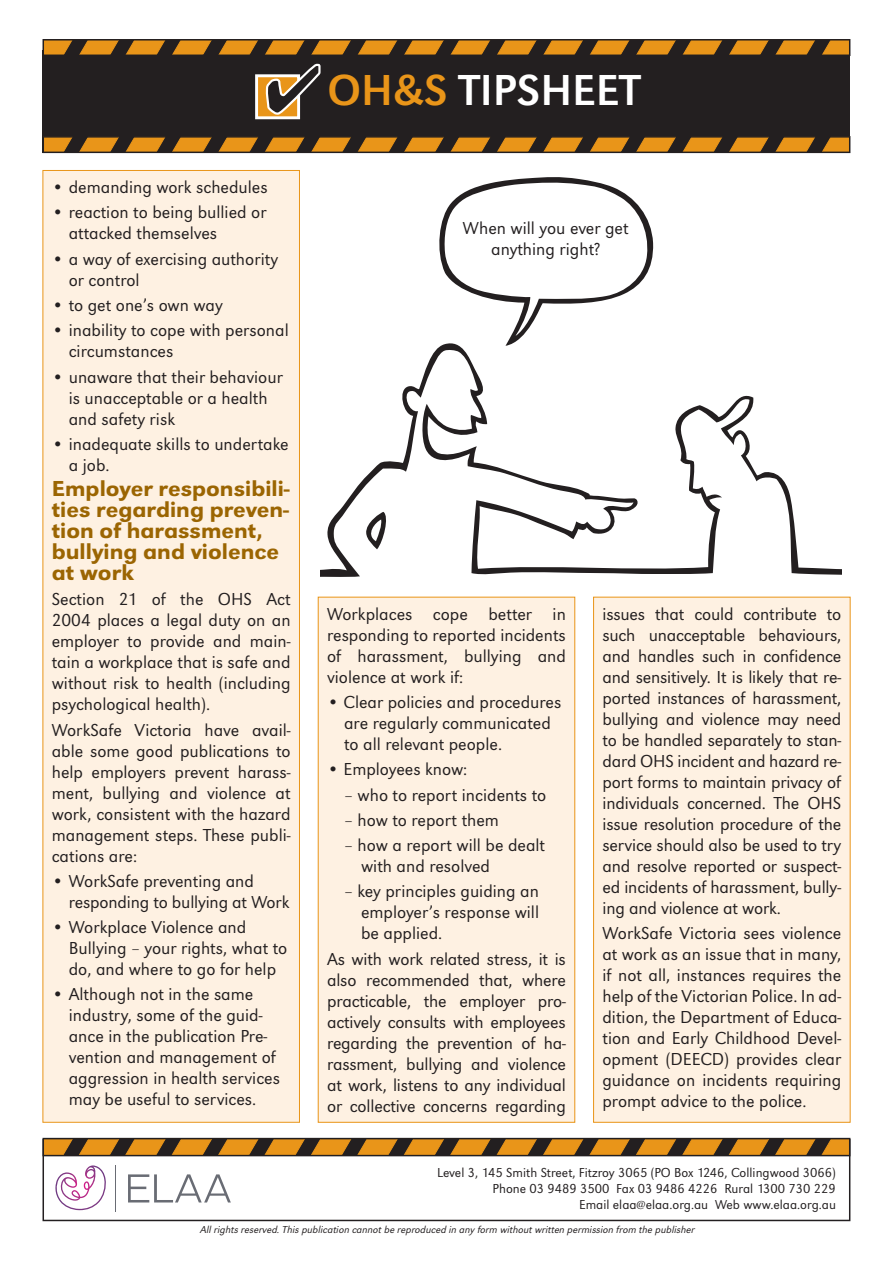
<style>
.page{position:relative;width:893px;height:1263px;background:#fff}
.page>*{position:absolute;margin:0;border:0;box-sizing:border-box;transform-origin:0 0}
.t1{font:45px "URW Grotesk T";color:#fff}
.body{font:500 expanded 22.5px/21px "URW Grotesk T";color:#9b6502}
.intro2_smaller{font:18px/21px "URW Grotesk T Ligh";color:#231f20}
.t2{font:13.5px "URW Grotesk T Ligh";color:#231f20}
.t3{font:10.5px "URW Grotesk T Ligh Obli";color:#231f20}
.s1{color:#e99519}
</style>
<div class="page">
<div style="left:43px;top:50px;width:807px;height:103px;background:#231f20"></div>
<svg style="left:46px;top:139px;width:801px;height:11px"></svg>
<div style="left:43px;top:136px;width:807px;height:17px;border:2px solid #231f20"></div>
<svg style="left:46px;top:42px;width:801px;height:11px;background:#a86e1b"></svg>
<div style="left:43px;top:39px;width:807px;height:17px;border:2px solid #231f20"></div>
<div style="left:255px;top:74px;width:45px;height:45px;background:#e99519;border:3px solid #fff"></div>
<svg style="left:265px;top:63px;width:56px;height:53px"></svg>
<div style="left:43px;top:1139px;width:807px;height:82px;border:2px solid #231f20"></div>
<svg style="left:46px;top:1141px;width:801px;height:12px;background:#a86e1b"></svg>
<div style="left:43px;top:1138px;width:807px;height:18px;border:2px solid #231f20"></div>
<div style="left:43px;top:170px;width:256px;height:952px;background:#fef1e2"></div>
<div style="left:318px;top:597px;width:257px;height:525px;background:#fef1e2"></div>
<div style="left:318px;top:597px;width:257px;height:526px;border:1px solid #e99519"></div>
<div style="left:594px;top:597px;width:256px;height:525px;background:#fef1e2"></div>
<div style="left:593px;top:597px;width:257px;height:526px;border:1px solid #e99519"></div>
<svg style="left:439px;top:177px;width:215px;height:162px"></svg>
<svg style="left:320px;top:339px;width:522px;height:238px"></svg>
<svg style="left:128px;top:1174px;width:103px;height:28px"></svg>
<svg style="left:55px;top:1165px;width:51px;height:45px"></svg>
<hr style="left:115px;top:1165px;width:1px;height:47px;background:#696c74">
<p class="intro2_smaller" style="left:52px;top:177px;width:217px">• demanding work schedules</p>
<p class="intro2_smaller" style="left:69px;top:202px;width:199px;text-indent:-17px">• reaction to being bullied or attacked themselves</p>
<p class="intro2_smaller" style="left:69px;top:248px;width:211px;text-indent:-17px">• a way of exercising authority or control</p>
<p class="intro2_smaller" style="left:52px;top:294px;width:172px">• to get one’s own way</p>
<p class="intro2_smaller" style="left:69px;top:320px;width:221px;text-indent:-17px">• inability to cope with personal circumstances</p>
<p class="intro2_smaller" style="left:69px;top:366px;width:216px;text-indent:-17px">• unaware that their behaviour is unacceptable or a health and safety risk</p>
<p class="intro2_smaller" style="left:69px;top:433px;width:221px;text-indent:-17px">• inadequate skills to undertake a job.</p>
<p class="body" style="left:52px;top:478px;width:240px">Employer responsibili&shy;ties regarding preven&shy;tion of harassment, bullying and violence at work</p>
<p class="intro2_smaller" style="left:52px;top:589px;width:240px;text-align:justify">Section 21 of the OHS Act 2004 places a legal duty on an employer to provide and main&shy;tain a workplace that is safe and without risk to health (including psychological health).</p>
<p class="intro2_smaller" style="left:52px;top:719px;width:240px;text-align:justify">WorkSafe Victoria have avail&shy;able some good publications to help employers prevent harass&shy;ment, bullying and violence at work, consistent with the hazard management steps. These publi&shy;cations are:</p>
<p class="intro2_smaller" style="left:69px;top:870px;width:222px;text-indent:-17px">• WorkSafe preventing and responding to bullying at Work</p>
<p class="intro2_smaller" style="left:69px;top:916px;width:220px;text-indent:-17px">• Workplace Violence and<br>Bullying – your rights, what to do, and where to go for help</p>
<p class="intro2_smaller" style="left:69px;top:984px;width:213px;text-indent:-17px">• Although not in the same industry, some of the guid&shy;ance in the publication Pre&shy;vention and management of aggression in health services may be useful to services.</p>
<p class="t1" style="left:327px;top:64px;width:314px"><span class="s1">OH&amp;S</span> TIPSHEET</p>
<p class="intro2_smaller" style="left:463px;top:217px;width:167px;text-align:center">When will you ever get anything right?</p>
<p class="intro2_smaller" style="left:327px;top:603px;width:240px;text-align:justify">Workplaces cope better in responding to reported incidents of harassment, bullying and violence at work if:</p>
<p class="intro2_smaller" style="left:344px;top:692px;width:219px;text-indent:-17px">• Clear policies and procedures are regularly communicated to all relevant people.</p>
<p class="intro2_smaller" style="left:327px;top:759px;width:142px">• Employees know:</p>
<p class="intro2_smaller" style="left:344px;top:784px;width:204px">– who to report incidents to</p>
<p class="intro2_smaller" style="left:344px;top:809px;width:156px">– how to report them</p>
<p class="intro2_smaller" style="left:361px;top:835px;width:186px;text-indent:-17px">– how a report will be dealt with and resolved</p>
<p class="intro2_smaller" style="left:361px;top:881px;width:179px;text-align:justify;text-indent:-17px">– key principles guiding an employer’s response will be applied.</p>
<p class="intro2_smaller" style="left:327px;top:948px;width:240px;text-align:justify">As with work related stress, it is also recommended that, where practicable, the employer pro&shy;actively consults with employees regarding the prevention of ha&shy;rassment, bullying and violence at work, listens to any individual or collective concerns regarding</p>
<p class="intro2_smaller" style="left:602px;top:603px;width:240px;text-align:justify">issues that could contribute to such unacceptable behaviours, and handles such in confidence and sensitively. It is likely that re&shy;ported instances of harassment, bullying and violence may need to be handled separately to stan&shy;dard OHS incident and hazard re&shy;port forms to maintain privacy of individuals concerned. The OHS issue resolution procedure of the service should also be used to try and resolve reported or suspect&shy;ed incidents of harassment, bully&shy;ing and violence at work.</p>
<p class="intro2_smaller" style="left:602px;top:923px;width:240px;text-align:justify">WorkSafe Victoria sees violence at work as an issue that in many, if not all, instances requires the help of the Victorian Police. In ad&shy;dition, the Department of Educa&shy;tion and Early Childhood Devel&shy;opment (DEECD) provides clear guidance on incidents requiring prompt advice to the police.</p>
<p class="t2" style="left:437px;top:1164px;width:400px">Level 3, 145 Smith Street, Fitzroy 3065 (PO Box 1246, Collingwood 3066)</p>
<p class="t2" style="left:493px;top:1181px;width:345px">Phone 03 9489 3500 Fax 03 9486 4226 Rural 1300 730 229</p>
<p class="t2" style="left:579px;top:1197px;width:258px">Email elaa@elaa.org.au Web www.elaa.org.au</p>
<p class="t3" style="left:201px;top:1223px;width:496px">All rights reserved. This publication cannot be reproduced in any form without written permission from the publisher</p>
</div>
